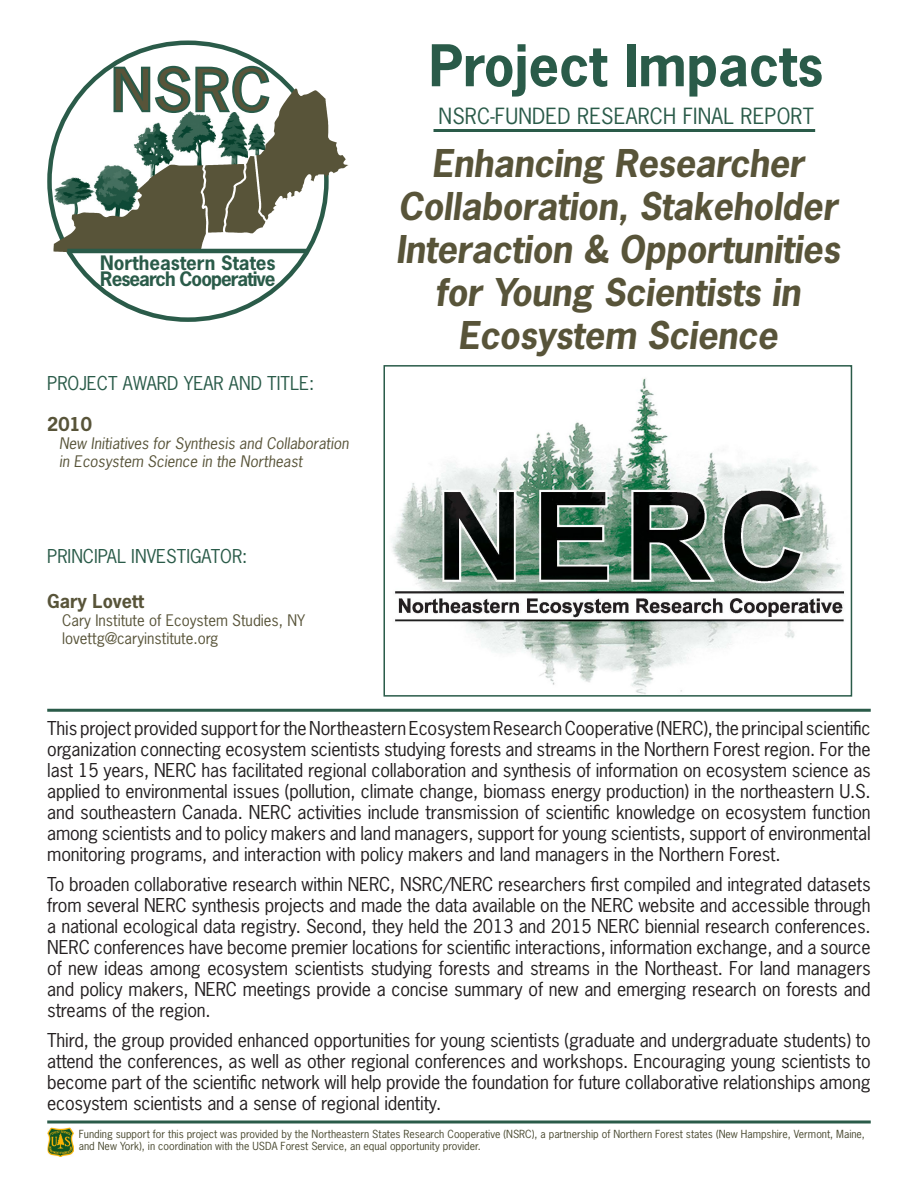
<style>
.page{position:relative;width:918px;height:1188px;background:#fff}
.page>*{position:absolute;margin:0;border:0;box-sizing:border-box;transform-origin:0 0}
.t1{font:700 54px "News Gothic Std";color:#2a5b49}
.t2{font:53.1px "News Gothic Std";color:#585439;scale:1.17 1}
.t3{font:italic 700 36px "News Gothic Std";letter-spacing:-.01em;color:#585439}
.t4{font:21px "News Gothic Std";letter-spacing:.01em;color:#2a5b49}
.t5{font:700 18.75px "News Gothic Std";letter-spacing:-.05em;color:#2a5b49}
.t6{font:700 18.75px "News Gothic Std";color:#2a5b49}
.t7{font:18px/21px "News Gothic Std";letter-spacing:-.01em;color:#231f20;text-align:justify}
.t8{font:18px "News Gothic Std";color:#2a5b49}
.t9{font:700 18px "News Gothic Std";color:#585439}
.t10{font:italic 15px/18px "News Gothic Std";color:#585439}
.t11{font:15px "News Gothic Std";color:#585439}
.t12{font:10.5px/12px "News Gothic Std";color:#494930}
</style>
<div class="page">
<hr style="left:47px;top:709px;width:824px;height:3px;background:#2a5b49">
<hr style="left:434px;top:129px;width:381px;height:3px;background:#2a5b49">
<svg style="left:47px;top:1120px;width:824px;height:4px;background:#5f8376"></svg>
<img style="left:53px;top:88px;width:295px;height:165px">
<svg style="left:111px;top:64px;width:161px;height:51px"></svg>
<hr style="left:67px;top:249px;width:241px;height:4px;background:#2a5b49">
<img style="left:47px;top:1128px;width:27px;height:29px">
<img style="left:392px;top:378px;width:452px;height:316px">
<div style="left:383px;top:365px;width:469px;height:332px;border:2px solid #2a5b49"></div>
<p class="t2" style="left:112px;top:56px;width:137px">NSRC</p>
<p class="t6" style="left:100px;top:250px;width:177px">Northeastern States</p>
<p class="t5" style="left:100px;top:267px;width:177px">Research Cooperative</p>
<p class="t8" style="left:47px;top:372px;width:269px">PROJECT AWARD YEAR AND TITLE:</p>
<p class="t9" style="left:47px;top:412px;width:46px">2010</p>
<p class="t10" style="left:59px;top:435px;width:291px">New Initiatives for Synthesis and Collaboration in Ecosystem Science in the Northeast</p>
<p class="t8" style="left:47px;top:544px;width:202px">PRINCIPAL INVESTIGATOR:</p>
<p class="t9" style="left:47px;top:589px;width:98px">Gary Lovett</p>
<p class="t11" style="left:62px;top:611px;width:245px">Cary Institute of Ecoystem Studies, NY</p>
<p class="t11" style="left:62px;top:629px;width:158px">lovettg@caryinstitute.org</p>
<p class="t1" style="left:429px;top:30px;width:396px">Project Impacts</p>
<p class="t4" style="left:439px;top:103px;width:377px">NSRC-FUNDED RESEARCH FINAL REPORT</p>
<p class="t3" style="left:432px;top:139px;width:374px">Enhancing Researcher</p>
<p class="t3" style="left:398px;top:182px;width:441px">Collaboration, Stakeholder</p>
<p class="t3" style="left:396px;top:225px;width:446px">Interaction &amp; Opportunities</p>
<p class="t3" style="left:435px;top:269px;width:367px">for Young Scientists in</p>
<p class="t3" style="left:458px;top:312px;width:321px">Ecosystem Science</p>
<p class="t7" style="left:47px;top:717px;width:825px">This project provided support for the Northeastern Ecosystem Research Cooperative (NERC), the principal scientific organization connecting ecosystem scientists studying forests and streams in the Northern Forest region. For the last 15 years, NERC has facilitated regional collaboration and synthesis of information on ecosystem science as applied to environmental issues (pollution, climate change, biomass energy production) in the northeastern U.S. and southeastern Canada. NERC activities include transmission of scientific knowledge on ecosystem function among scientists and to policy makers and land managers, support for young scientists, support of environmental monitoring programs, and interaction with policy makers and land managers in the Northern Forest.</p>
<p class="t7" style="left:47px;top:873px;width:825px">To broaden collaborative research within NERC, NSRC/NERC researchers first compiled and integrated datasets from several NERC synthesis projects and made the data available on the NERC website and accessible through a national ecological data registry. Second, they held the 2013 and 2015 NERC biennial research conferences.<br>NERC conferences have become premier locations for scientific interactions, information exchange, and a source of new ideas among ecosystem scientists studying forests and streams in the Northeast. For land managers and policy makers, NERC meetings provide a concise summary of new and emerging research on forests and streams of the region.</p>
<p class="t7" style="left:47px;top:1029px;width:825px">Third, the group provided enhanced opportunities for young scientists (graduate and undergraduate students) to attend the conferences, as well as other regional conferences and workshops. Encouraging young scientists to become part of the scientific network will help provide the foundation for future collaborative relationships among ecosystem scientists and a sense of regional identity.</p>
<p class="t12" style="left:79px;top:1128px;width:788px">Funding support for this project was provided by the Northeastern States Research Cooperative (NSRC), a partnership of Northern Forest states (New Hampshire, Vermont, Maine, and New York), in coordination with the USDA Forest Service, an equal opportunity provider.</p>
</div>
